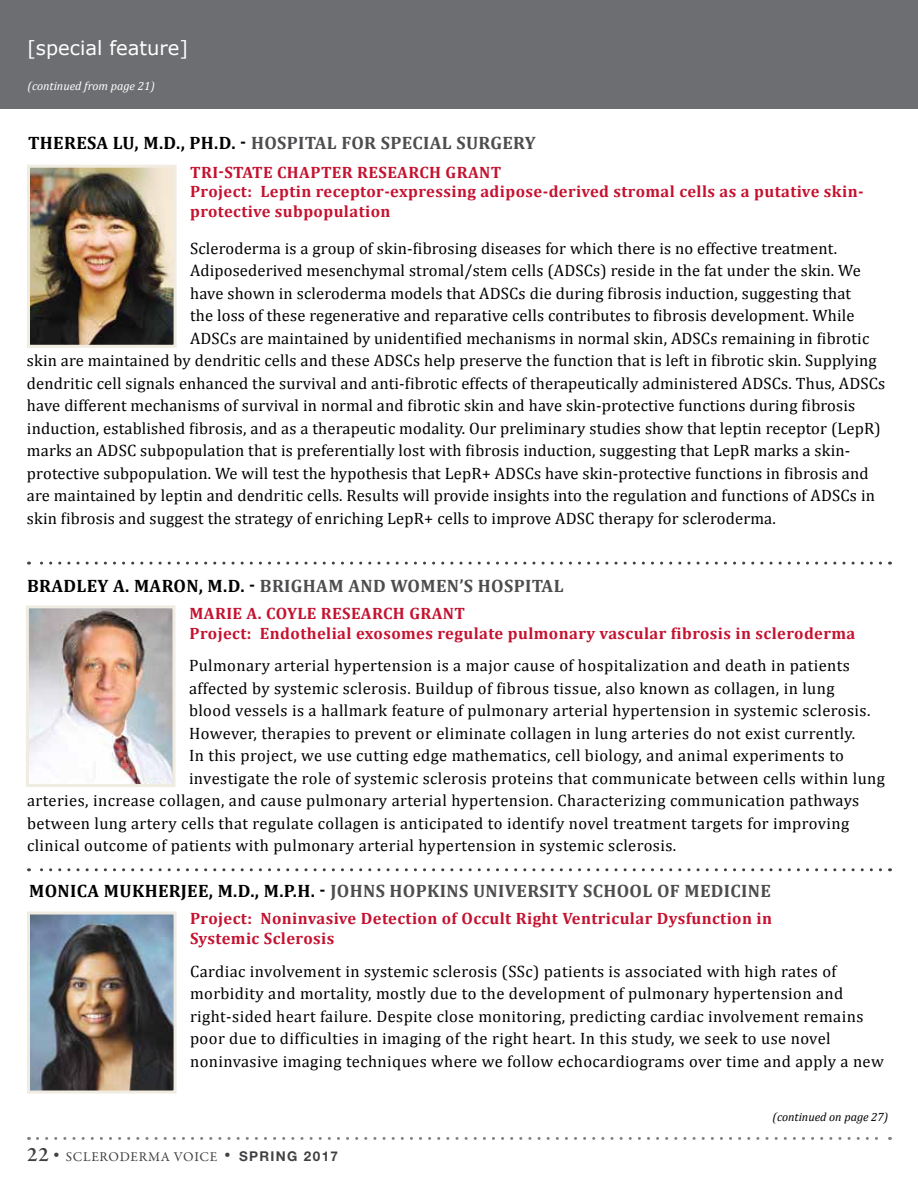
<style>
.page{position:relative;width:918px;height:1188px;background:#fff}
.page>*{position:absolute;margin:0;border:0;box-sizing:border-box;transform-origin:0 0}
.t1{font:19.5px "Verdana";color:#fff}
.t2{font:700 18px "Cambria";letter-spacing:.02em;color:#4d4d4f}
.t3{font:16.5px/22.5px "Cambria";letter-spacing:.01em;color:#000}
.t4{font:700 16.5px/19.8px "Cambria";letter-spacing:.025em;color:#c41230}
.t5{font:13.5px "Garamond Premr Pro";letter-spacing:.05em;color:#414042}
.t6{font:italic 12px "Cambria";color:#fff}
.t7{font:italic 12px "Cambria";color:#000}
.s1{color:#000}
.s2{font-weight:600;font-size:21px}
.s3{font-family:"Helvetica Neue";font-size:12px}
.s4{font-family:"Helvetica Neue LT Std";font-weight:700}
</style>
<div class="page">
<svg style="left:37px;top:1137px;width:854px;height:3px"></svg>
<div style="left:0;top:0;width:918px;height:109px;background:#6d6e71"></div>
<svg style="left:28px;top:562px;width:853px;height:3px"></svg>
<svg style="left:28px;top:868px;width:853px;height:3px"></svg>
<img style="left:31px;top:916px;width:142px;height:174px">
<div style="left:27px;top:912px;width:150px;height:182px;border:3px solid #f1ece2"></div>
<img style="left:30px;top:609px;width:142px;height:174px">
<div style="left:26px;top:605px;width:150px;height:182px;border:3px solid #f1ece2"></div>
<img style="left:31px;top:169px;width:142px;height:175px">
<div style="left:27px;top:165px;width:150px;height:183px;border:3px solid #f1ece2"></div>
<p class="t1" style="left:27px;top:35px;width:163px">[special feature]</p>
<p class="t6" style="left:28px;top:78px;width:129px">(continued from page 21)</p>
<p class="t2" style="left:28px;top:130px;width:509px"><span class="s1">THERESA LU, M.D., PH.D. -</span> HOSPITAL FOR SPECIAL SURGERY</p>
<p class="t4" style="left:190px;top:161px;width:675px">TRI-STATE CHAPTER RESEARCH GRANT<br>Project: Leptin receptor-expressing adipose-derived stromal cells as a putative skin&shy;protective subpopulation</p>
<p class="t3" style="left:190px;top:237px;width:649px">Scleroderma is a group of skin-fibrosing diseases for which there is no effective treatment.</p>
<p class="t3" style="left:190px;top:259px;width:672px">Adiposederived mesenchymal stromal/stem cells (ADSCs) reside in the fat under the skin. We</p>
<p class="t3" style="left:190px;top:282px;width:663px">have shown in scleroderma models that ADSCs die during fibrosis induction, suggesting that</p>
<p class="t3" style="left:190px;top:304px;width:666px">the loss of these regenerative and reparative cells contributes to fibrosis development. While</p>
<p class="t3" style="left:190px;top:327px;width:681px">ADSCs are maintained by unidentified mechanisms in normal skin, ADSCs remaining in fibrotic</p>
<p class="t3" style="left:27px;top:349px;width:851px">skin are maintained by dendritic cells and these ADSCs help preserve the function that is left in fibrotic skin. Supplying</p>
<p class="t3" style="left:27px;top:372px;width:860px">dendritic cell signals enhanced the survival and anti-fibrotic effects of therapeutically administered ADSCs. Thus, ADSCs</p>
<p class="t3" style="left:27px;top:394px;width:830px">have different mechanisms of survival in normal and fibrotic skin and have skin-protective functions during fibrosis</p>
<p class="t3" style="left:27px;top:417px;width:855px">induction, established fibrosis, and as a therapeutic modality. Our preliminary studies show that leptin receptor (LepR)</p>
<p class="t3" style="left:27px;top:439px;width:825px">marks an ADSC subpopulation that is preferentially lost with fibrosis induction, suggesting that LepR marks a skin-</p>
<p class="t3" style="left:27px;top:462px;width:843px">protective subpopulation. We will test the hypothesis that LepR+ ADSCs have skin-protective functions in fibrosis and</p>
<p class="t3" style="left:27px;top:484px;width:849px">are maintained by leptin and dendritic cells. Results will provide insights into the regulation and functions of ADSCs in</p>
<p class="t3" style="left:27px;top:507px;width:750px">skin fibrosis and suggest the strategy of enriching LepR+ cells to improve ADSC therapy for scleroderma.</p>
<p class="t2" style="left:27px;top:573px;width:538px"><span class="s1">BRADLEY A. MARON, M.D. -</span> BRIGHAM AND WOMEN’S HOSPITAL</p>
<p class="t4" style="left:190px;top:603px;width:667px">MARIE A. COYLE RESEARCH GRANT<br>Project: Endothelial exosomes regulate pulmonary vascular fibrosis in scleroderma</p>
<p class="t3" style="left:189px;top:654px;width:662px">Pulmonary arterial hypertension is a major cause of hospitalization and death in patients</p>
<p class="t3" style="left:189px;top:677px;width:647px">affected by systemic sclerosis. Buildup of fibrous tissue, also known as collagen, in lung</p>
<p class="t3" style="left:189px;top:699px;width:683px">blood vessels is a hallmark feature of pulmonary arterial hypertension in systemic sclerosis.</p>
<p class="t3" style="left:189px;top:722px;width:668px">However, therapies to prevent or eliminate collagen in lung arteries do not exist currently.</p>
<p class="t3" style="left:189px;top:744px;width:657px">In this project, we use cutting edge mathematics, cell biology, and animal experiments to</p>
<p class="t3" style="left:189px;top:767px;width:698px">investigate the role of systemic sclerosis proteins that communicate between cells within lung</p>
<p class="t3" style="left:27px;top:789px;width:834px">arteries, increase collagen, and cause pulmonary arterial hypertension. Characterizing communication pathways</p>
<p class="t3" style="left:27px;top:812px;width:824px">between lung artery cells that regulate collagen is anticipated to identify novel treatment targets for improving</p>
<p class="t3" style="left:27px;top:834px;width:651px">clinical outcome of patients with pulmonary arterial hypertension in systemic sclerosis.</p>
<p class="t2" style="left:29px;top:879px;width:743px"><span class="s1">MONICA MUKHERJEE, M.D., M.P.H. -</span> JOHNS HOPKINS UNIVERSITY SCHOOL OF MEDICINE</p>
<p class="t4" style="left:190px;top:908px;width:584px">Project: Noninvasive Detection of Occult Right Ventricular Dysfunction in<br>Systemic Sclerosis</p>
<p class="t3" style="left:190px;top:960px;width:695px">Cardiac involvement in systemic sclerosis (SSc) patients is associated with high rates of morbidity and mortality, mostly due to the development of pulmonary hypertension and right-sided heart failure. Despite close monitoring, predicting cardiac involvement remains poor due to difficulties in imaging of the right heart. In this study, we seek to use novel noninvasive imaging techniques where we follow echocardiograms over time and apply a new</p>
<p class="t5" style="left:27px;top:1148px;width:313px"><span class="s2">22</span> <span class="s3">•</span> SCLERODERMA VOICE <span class="s3">•</span> <span class="s4">SPRING 2017</span></p>
<p class="t7" style="left:773px;top:1108px;width:117px">(continued on page 27)</p>
</div>
